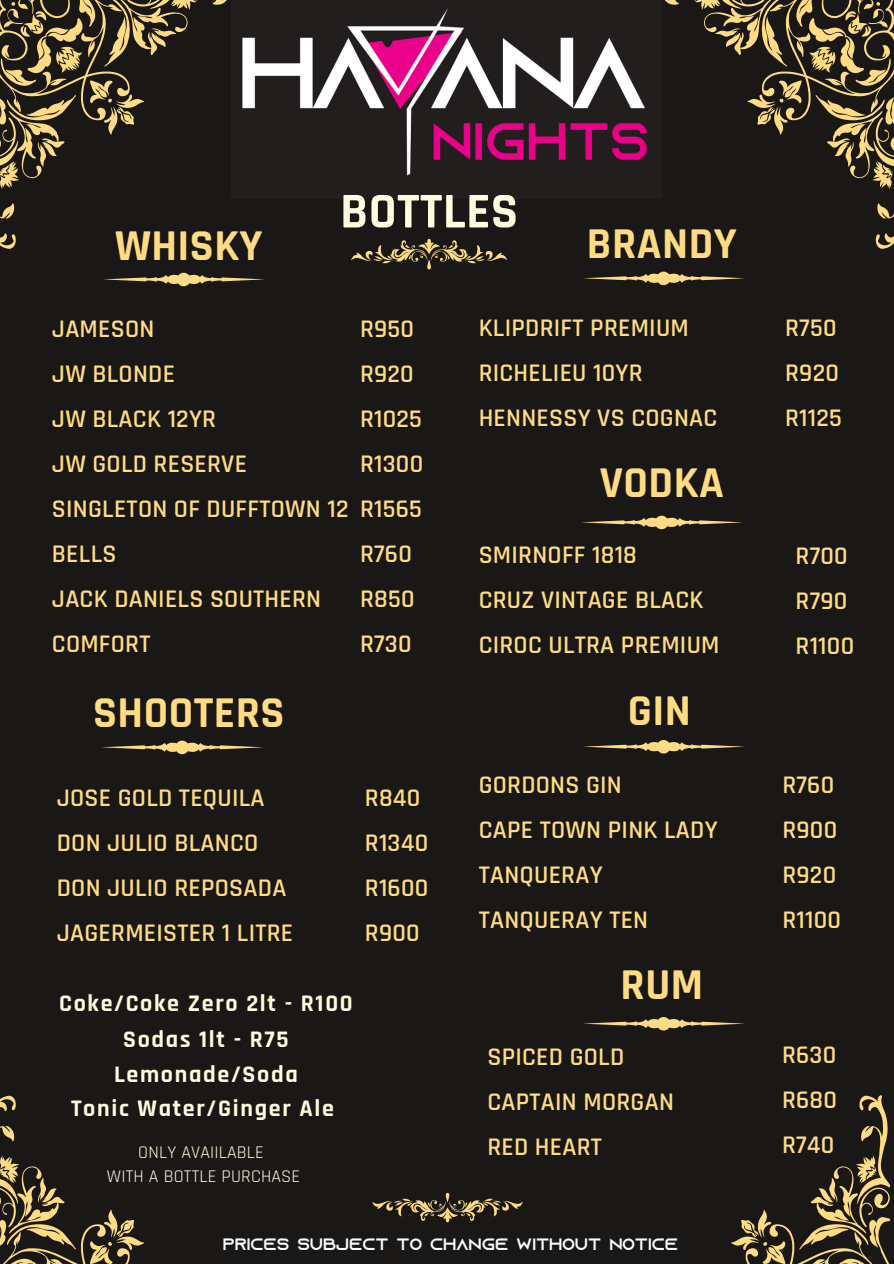
<style>
.page{position:relative;width:894px;height:1264px;background:#fff}
.page>*{position:absolute;margin:0;border:0;box-sizing:border-box;transform-origin:0 0}
.t1{font:700 50.55px "Rajdhani";letter-spacing:.01em;color:#fffbdf}
.t2{font:700 44.55px "Rajdhani";letter-spacing:.01em;color:#ffdc83}
.t3{font:600 25.65px/45px "Rajdhani";letter-spacing:.01em;color:#ffdc83}
.t4{font:700 24px/35.2px "Rajdhani";letter-spacing:.07em;color:#fffbdf;text-align:center}
.t5{font:18px/24.8px "Rajdhani";letter-spacing:.01em;color:#fffbdf;text-align:center}
.t6{font:16.5px "Azonix";color:#fcfcfc}
</style>
<div class="page">
<div style="left:0;top:0;width:893px;height:1263px;background:#191817"></div>
<svg style="left:0;top:1095px;width:144px;height:168px"></svg>
<svg style="left:731px;top:1095px;width:160px;height:168px"></svg>
<svg style="left:103px;top:272px;width:162px;height:15px"></svg>
<svg style="left:583px;top:271px;width:162px;height:15px"></svg>
<svg style="left:372px;top:1193px;width:151px;height:28px"></svg>
<svg style="left:665px;top:0;width:228px;height:249px"></svg>
<svg style="left:351px;top:239px;width:156px;height:30px"></svg>
<svg style="left:0;top:0;width:227px;height:249px"></svg>
<svg style="left:581px;top:515px;width:162px;height:15px"></svg>
<svg style="left:583px;top:1017px;width:162px;height:14px"></svg>
<svg style="left:583px;top:740px;width:162px;height:14px"></svg>
<img style="left:242px;top:8px;width:405px;height:168px">
<svg style="left:102px;top:740px;width:161px;height:15px"></svg>
<p class="t2" style="left:115px;top:219px;width:149px">WHISKY</p>
<h3 class="t1" style="left:340px;top:180px;width:179px">BOTTLES</h3>
<p class="t2" style="left:586px;top:217px;width:151px">BRANDY</p>
<p class="t3" style="left:52px;top:306px;width:371px">JAMESON<br>JW BLONDE<br>JW BLACK 12YR<br>JW GOLD RESERVE<br>SINGLETON OF DUFFTOWN 12 R1565<br>BELLS<br>JACK DANIELS SOUTHERN<br>COMFORT</p>
<p class="t3" style="left:360px;top:306px;width:65px">R950<br>R920<br>R1025<br>R1300</p>
<p class="t3" style="left:360px;top:531px;width:56px;text-align:justify">R760<br>R850<br>R730</p>
<p class="t2" style="left:93px;top:685px;width:193px">SHOOTERS</p>
<h2 class="t3" style="left:57px;top:776px;width:238px">JOSE GOLD TEQUILA<br>DON JULIO BLANCO<br>DON JULIO REPOSADA<br>JAGERMEISTER 1 LITRE</h2>
<p class="t3" style="left:365px;top:776px;width:65px">R840<br>R1340<br>R1600<br>R900</p>
<h3 class="t4" style="left:59px;top:986px;width:295px">Coke/Coke Zero 2lt - R100<br>Sodas 1lt - R75<br>Lemonade/Soda<br>Tonic Water/Ginger Ale</h3>
<h2 class="t5" style="left:107px;top:1139px;width:195px">ONLY AVAIILABLE<br>WITH A BOTTLE PURCHASE</h2>
<p class="t3" style="left:478px;top:306px;width:240px">KLIPDRIFT PREMIUM<br>RICHELIEU 10YR<br>HENNESSY VS COGNAC</p>
<h3 class="t2" style="left:599px;top:456px;width:125px">VODKA</h3>
<h3 class="t3" style="left:784px;top:306px;width:58px">R750<br>R920<br>R1125</h3>
<h3 class="t3" style="left:478px;top:533px;width:242px">SMIRNOFF 1818<br>CRUZ VINTAGE BLACK<br>CIROC ULTRA PREMIUM</h3>
<h3 class="t3" style="left:795px;top:534px;width:60px">R700<br>R790<br>R1100</h3>
<h2 class="t2" style="left:627px;top:684px;width:65px">GIN</h2>
<p class="t3" style="left:478px;top:763px;width:240px">GORDONS GIN<br>CAPE TOWN PINK LADY<br>TANQUERAY<br>TANQUERAY TEN</p>
<h3 class="t3" style="left:782px;top:763px;width:60px">R760<br>R900<br>R920<br>R1100</h3>
<p class="t2" style="left:620px;top:957px;width:84px">RUM</p>
<h1 class="t3" style="left:487px;top:1034px;width:188px">SPICED GOLD<br>CAPTAIN MORGAN<br>RED HEART</h1>
<h2 class="t3" style="left:781px;top:1032px;width:56px;text-align:justify">R630<br>R680<br>R740</h2>
<h3 class="t6" style="left:223px;top:1237px;width:457px">PRICES SUBJECT TO CHANGE WITHOUT NOTICE</h3>
</div>
